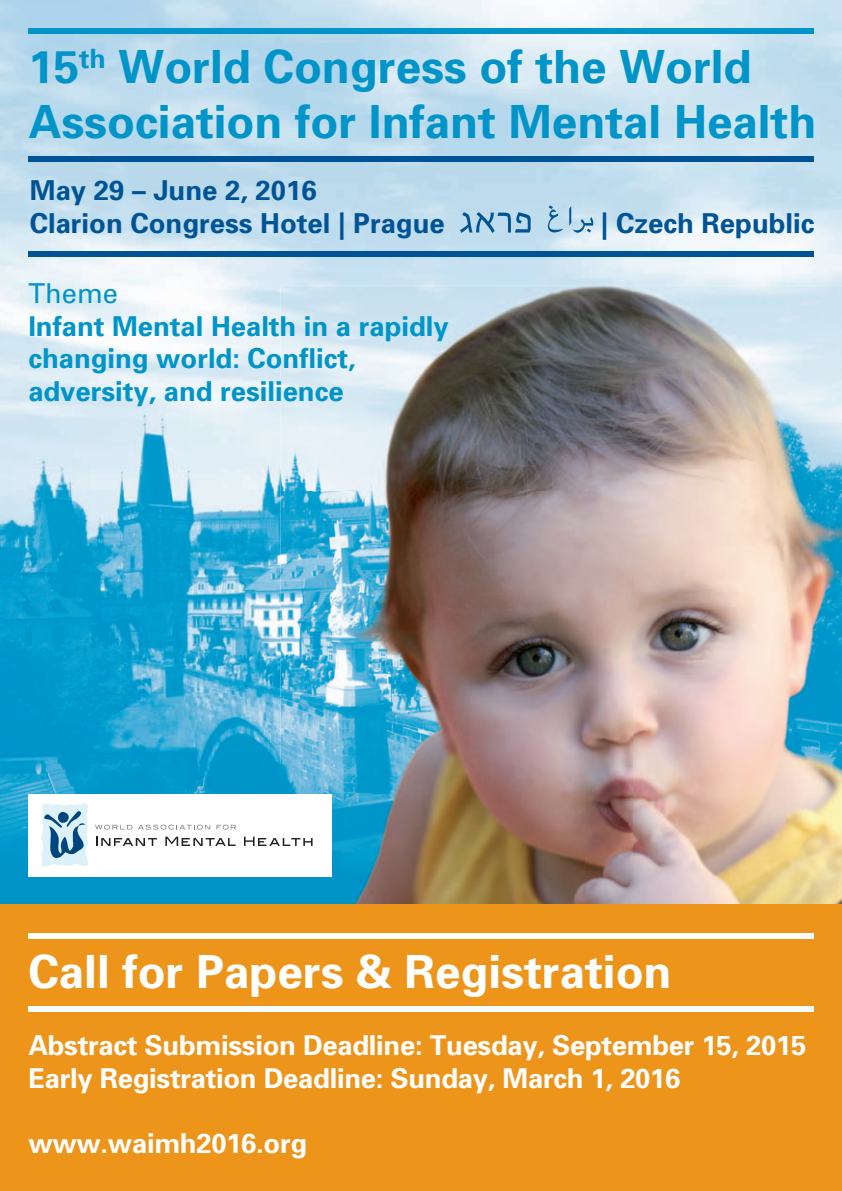
<style>
.page{position:relative;width:842px;height:1191px;background:#fff}
.page>*{position:absolute;margin:0;border:0;box-sizing:border-box;transform-origin:0 0}
.t1{font:700 45.8px/54.8px "Univers CE";color:#0094c8}
.t2{font:700 45.8px "Univers CE";color:#fff}
.t3{font:700 27.4px/32.8px "Univers CE";letter-spacing:-.01em;color:#fff}
.t4{font:700 27.4px/32.8px "Univers CE";color:#0094c8}
.t5{font:700 27.4px/33.2px "Univers CE";color:#005495}
.t6{font:27.4px "Univers CE";color:#0094c8}
</style>
<div class="page">
<img style="left:0;top:0;width:842px;height:764px">
<img style="left:0;top:764px;width:583px;height:140px">
<img style="left:281px;top:286px;width:351px;height:481px">
<img style="left:632px;top:286px;width:210px;height:618px">
<img style="left:583px;top:767px;width:50px;height:137px">
<div style="left:28px;top:156px;width:786px;height:6px;background:#005495"></div>
<div style="left:28px;top:251px;width:786px;height:5px;background:#005495"></div>
<div style="left:28px;top:28px;width:786px;height:6px;background:#0094c8"></div>
<svg style="left:460px;top:212px;width:71px;height:21px"></svg>
<svg style="left:548px;top:205px;width:15px;height:27px"></svg>
<svg style="left:569px;top:206px;width:24px;height:27px"></svg>
<div style="left:0;top:904px;width:842px;height:287px;background:#ec951a"></div>
<div style="left:28px;top:1005px;width:786px;height:6px;background:#fff"></div>
<div style="left:28px;top:933px;width:786px;height:5px;background:#fff"></div>
<div style="left:28px;top:794px;width:304px;height:82px;background:#fff"></div>
<svg style="left:41px;top:803px;width:48px;height:64px"></svg>
<svg style="left:95px;top:824px;width:115px;height:5px"></svg>
<svg style="left:217px;top:824px;width:19px;height:5px"></svg>
<svg style="left:97px;top:836px;width:60px;height:10px"></svg>
<svg style="left:165px;top:836px;width:71px;height:10px"></svg>
<svg style="left:244px;top:836px;width:69px;height:10px"></svg>
<h1 class="t1" style="left:28px;top:44px;width:789px">15<sup>th</sup> World Congress of the World<br>Association for Infant Mental Health</h1>
<p class="t5" style="left:30px;top:176px;width:416px">May 29 – June 2, 2016<br>Clarion Congress Hotel | Prague</p>
<p class="t6" style="left:28px;top:283px;width:91px">Theme</p>
<p class="t4" style="left:28px;top:312px;width:422px">Infant Mental Health in a rapidly changing world: Conflict, adversity, and resilience</p>
<p class="t5" style="left:601px;top:209px;width:215px">| Czech Republic</p>
<h1 class="t2" style="left:28px;top:955px;width:645px">Call for Papers &amp; Registration</h1>
<p class="t3" style="left:28px;top:1031px;width:779px">Abstract Submission Deadline: Tuesday, September 15, 2015<br>Early Registration Deadline: Sunday, March 1, 2016</p>
<p class="t3" style="left:28px;top:1129px;width:280px">www.waimh2016.org</p>
</div>
